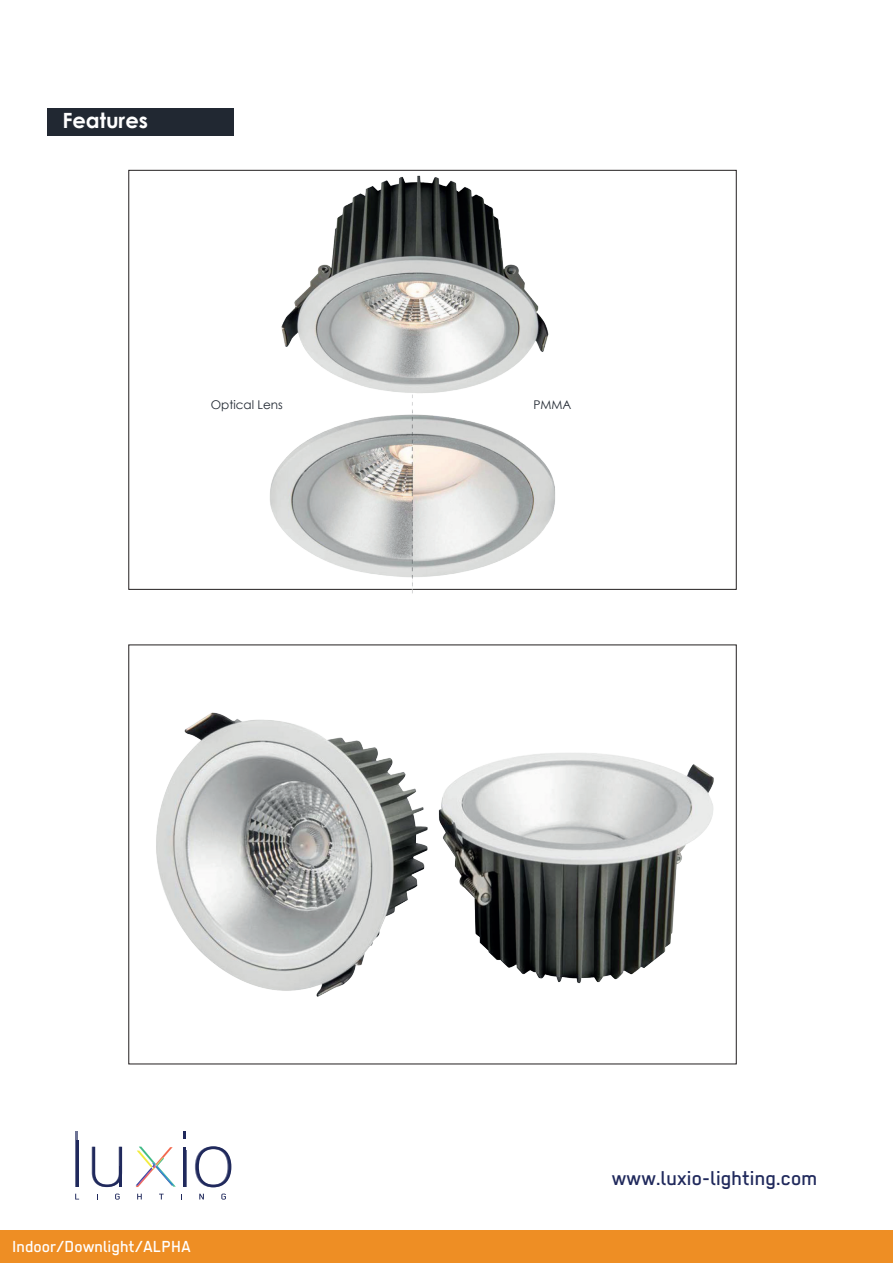
<style>
.page{position:relative;width:893px;height:1263px;background:#fff}
.page>*{position:absolute;margin:0;border:0;box-sizing:border-box;transform-origin:0 0}
.t1{font:500 22.5px "Regular";color:#20295c}
.t2{font:700 21px "Century Gothic";color:#fff}
.t3{font:500 18px "Regular";color:#fff}
.t4{font:12px "Century Gothic";color:#212832}
</style>
<div class="page">
<div style="left:47px;top:108px;width:187px;height:28px;background:#212832"></div>
<div style="left:0;top:1230px;width:892px;height:33px;background:#ee8e24"></div>
<svg style="left:136px;top:1147px;width:40px;height:40px"></svg>
<hr style="left:183px;top:1147px;width:2px;height:40px;background:#20295c">
<hr style="left:76px;top:1140px;width:3px;height:47px;background:#20295c">
<hr style="left:75px;top:1131px;width:3px;height:56px;background:#20295c">
<svg style="left:92px;top:1147px;width:30px;height:40px"></svg>
<hr style="left:120px;top:1167px;width:2px;height:20px;background:#20295c">
<hr style="left:184px;top:1150px;width:2px;height:37px;background:#20295c">
<svg style="left:183px;top:1131px;width:2px;height:8px"></svg>
<svg style="left:195px;top:1146px;width:36px;height:41px"></svg>
<svg style="left:75px;top:1194px;width:4px;height:5px"></svg>
<svg style="left:115px;top:1193px;width:5px;height:6px"></svg>
<svg style="left:137px;top:1194px;width:5px;height:5px"></svg>
<svg style="left:159px;top:1194px;width:5px;height:5px"></svg>
<svg style="left:199px;top:1194px;width:5px;height:5px"></svg>
<svg style="left:221px;top:1193px;width:5px;height:6px"></svg>
<img style="left:260px;top:169px;width:315px;height:425px">
<img style="left:128px;top:681px;width:609px;height:338px">
<p class="t2" style="left:62px;top:105px;width:87px">Features</p>
<p class="t4" style="left:211px;top:396px;width:74px">Optical Lens</p>
<p class="t4" style="left:533px;top:396px;width:40px">PMMA</p>
<p class="t3" style="left:12px;top:1236px;width:180px">Indoor/Downlight/ALPHA</p>
<p class="t1" style="left:612px;top:1165px;width:207px">www.luxio-lighting.com</p>
</div>
